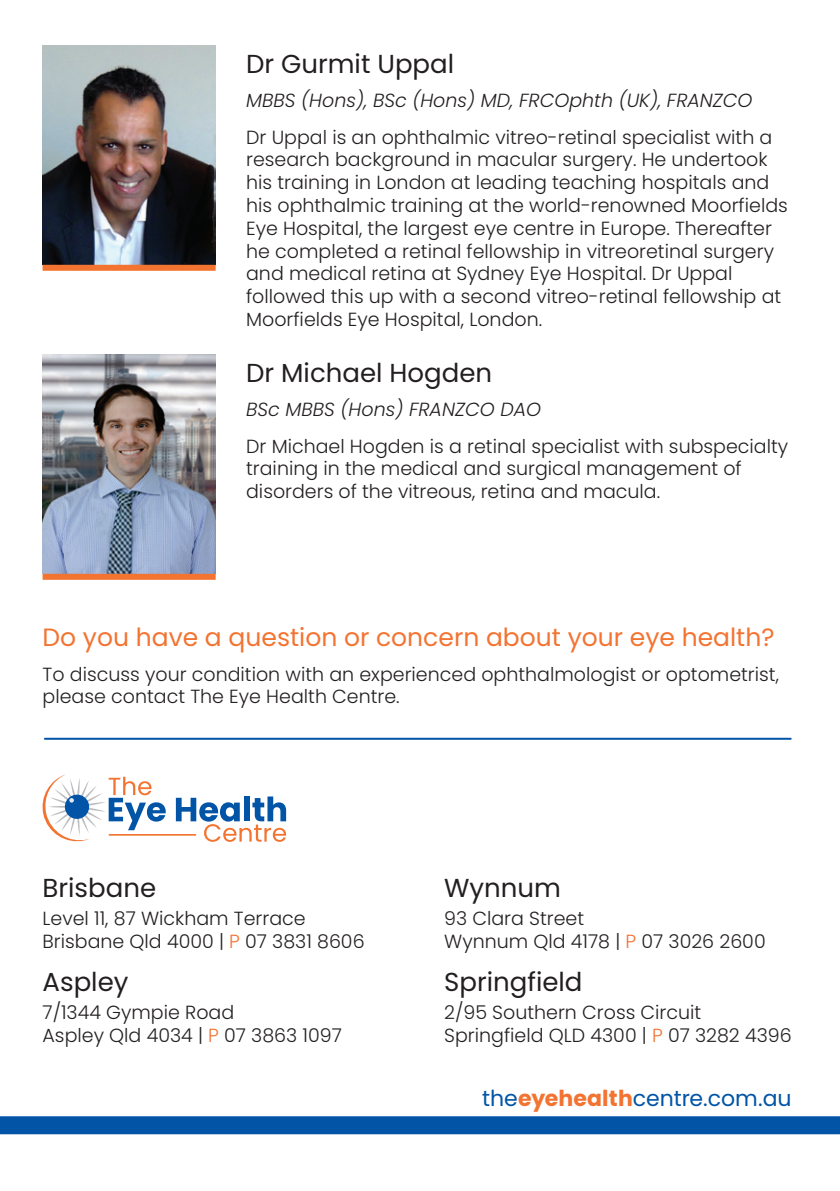
<style>
.page{position:relative;width:840px;height:1191px;background:#fff}
.page>*{position:absolute;margin:0;border:0;box-sizing:border-box;transform-origin:0 0}
.t1{font:26px "Poppins";color:#231f20}
.t2{font:25px "Poppins";color:#f37331}
.t3{font:22px "Poppins";color:#0154a6}
.t4{font:300 19px/22.8px "Poppins";color:#231f20}
.t5{font:italic 300 19px "Poppins";color:#231f20}
.s1{color:#f37331}
.s2{font-weight:700;color:#f37331}
</style>
<div class="page">
<div style="left:0;top:1116px;width:839px;height:18px;background:#0154a6"></div>
<hr style="left:45px;top:738px;width:745px;height:2px;background:#0154a6">
<svg style="left:176px;top:796px;width:110px;height:46px"></svg>
<svg style="left:43px;top:774px;width:123px;height:68px"></svg>
<hr style="left:108px;top:834px;width:88px;height:1px;background:#f37331">
<img style="left:43px;top:45px;width:172px;height:220px">
<div style="left:43px;top:265px;width:172px;height:6px;background:#f37331"></div>
<img style="left:43px;top:354px;width:172px;height:220px">
<div style="left:43px;top:574px;width:172px;height:6px;background:#f37331"></div>
<h1 class="t1" style="left:246px;top:48px;width:209px">Dr Gurmit Uppal</h1>
<p class="t5" style="left:246px;top:89px;width:507px">MBBS (Hons), BSc (Hons) MD, FRCOphth (UK), FRANZCO</p>
<p class="t4" style="left:246px;top:126px;width:543px">Dr Uppal is an ophthalmic vitreo-retinal specialist with a research background in macular surgery. He undertook his training in London at leading teaching hospitals and his ophthalmic training at the world-renowned Moorfields Eye Hospital, the largest eye centre in Europe. Thereafter he completed a retinal fellowship in vitreoretinal surgery and medical retina at Sydney Eye Hospital. Dr Uppal followed this up with a second vitreo-retinal fellowship at Moorfields Eye Hospital, London.</p>
<h1 class="t1" style="left:246px;top:357px;width:247px">Dr Michael Hogden</h1>
<p class="t5" style="left:246px;top:398px;width:296px">BSc MBBS (Hons) FRANZCO DAO</p>
<p class="t4" style="left:246px;top:434px;width:543px">Dr Michael Hogden is a retinal specialist with subspecialty training in the medical and surgical management of disorders of the vitreous, retina and macula.</p>
<h2 class="t2" style="left:43px;top:623px;width:733px">Do you have a question or concern about your eye health?</h2>
<p class="t4" style="left:43px;top:662px;width:737px">To discuss your condition with an experienced ophthalmologist or optometrist, please contact The Eye Health Centre.</p>
<h1 class="t1" style="left:43px;top:872px;width:115px">Brisbane</h1>
<p class="t4" style="left:43px;top:907px;width:323px">Level 11, 87 Wickham Terrace<br>Brisbane Qld 4000 | <span class="s1">P</span> 07 3831 8606</p>
<h1 class="t1" style="left:43px;top:966px;width:87px">Aspley</h1>
<p class="t4" style="left:43px;top:1001px;width:300px">7/1344 Gympie Road<br>Aspley Qld 4034 | <span class="s1">P</span> 07 3863 1097</p>
<h1 class="t1" style="left:444px;top:872px;width:118px">Wynnum</h1>
<p class="t4" style="left:444px;top:907px;width:323px">93 Clara Street<br>Wynnum Qld 4178 | <span class="s1">P</span> 07 3026 2600</p>
<h1 class="t1" style="left:444px;top:966px;width:140px">Springfield</h1>
<p class="t4" style="left:444px;top:1001px;width:349px">2/95 Southern Cross Circuit<br>Springfield QLD 4300 | <span class="s1">P</span> 07 3282 4396</p>
<p class="t3" style="left:482px;top:1085px;width:311px">the<span class="s2">eyehealth</span>centre.com.au</p>
</div>
